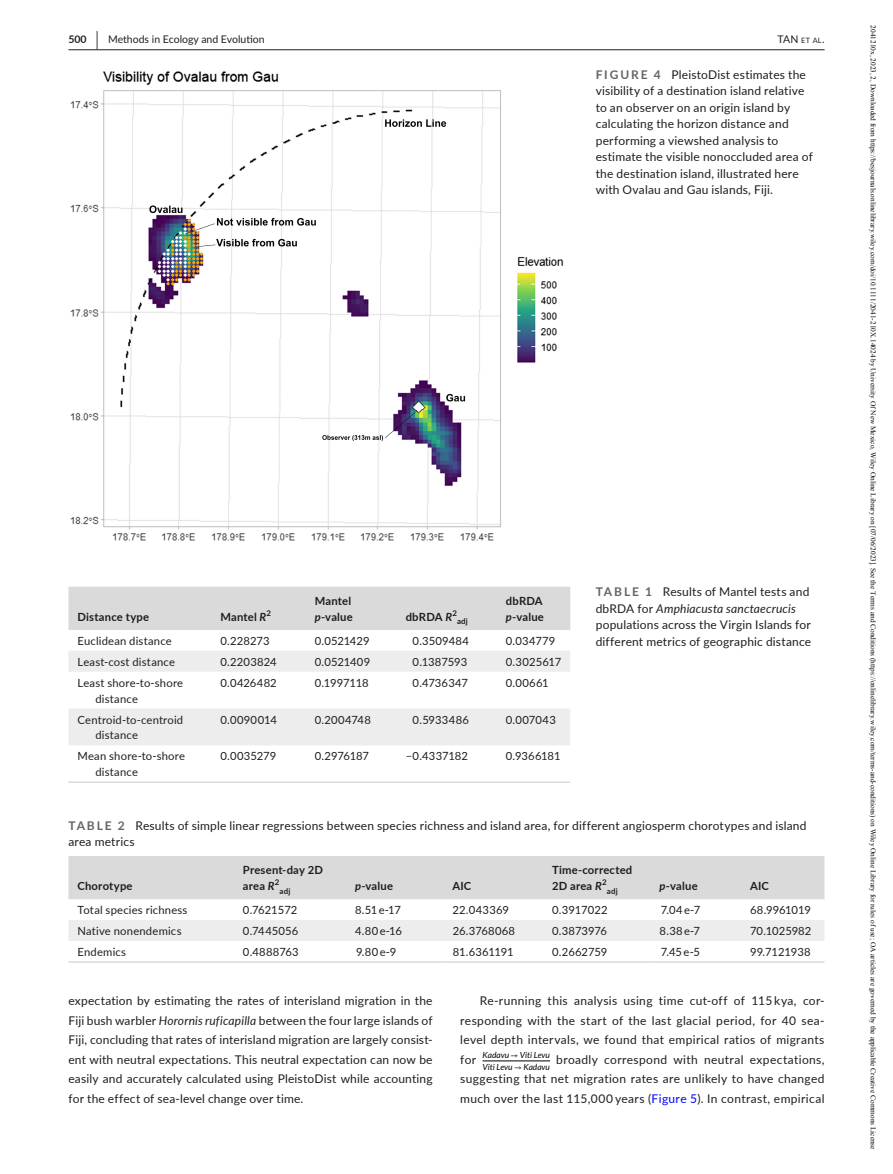
<style>
.page{position:relative;width:893px;height:1174px;background:#fff}
.page>*{position:absolute;margin:0;border:0;box-sizing:border-box;transform-origin:0 0}
.t1{font:12px/19.5px "Lato";letter-spacing:.015em;color:#1d1e1f;text-align:justify}
.t2{font:12px "Lato Regular 2";letter-spacing:.015em;color:#1d1e1f}
.t3{font:11.25px/15.8px "Lato";letter-spacing:.015em;color:#1d1e1f}
.t4{font:700 11.25px/15.8px "Lato";letter-spacing:.02em;color:#1d1e1f}
.t5{font:11.25px "Lato Regular 2";color:#1d1e1f}
.t6{font:11.25px "Lato";letter-spacing:-.005em;color:#1d1e1f}
.t7{font:11.25px "Lato";letter-spacing:-.01em;color:#1d1e1f}
.t8{font:11.25px "Lato";letter-spacing:-.015em;color:#1d1e1f}
.t9{font:10.5px "Lato Regular 3";color:#231f20}
.t10{font:10.5px "Lato";color:#1d1e1f}
.t11{font:700 10.5px "Lato";color:#1d1e1f}
.t12{font:8.4px/11.6px "Lato Italic 2";color:#000}
.t13{font:700 7.8px "Lato";letter-spacing:.025em;color:#1d1e1f}
.t14{font:7.8px "Lato Bold 2";color:#1d1e1f}
.t15{font:7.35px "Times New Roman";color:#000}
.s1{font-family:"Lato Bold 2";font-weight:400;font-size:19.5px}
.s2{font-size:7.35px}
.s3{font-family:"Lato";font-weight:700;color:#636464}
.s4{font-style:italic}
.s5{font-family:"Lato"}
.s6{font-family:"STIX Math Sans"}
.s7{font-family:"Lato";color:#00f}
</style>
<div class="page">
<hr style="left:68px;top:49px;width:756px;height:1px;background:#1d1e1f">
<hr style="left:483px;top:1060px;width:67px;height:1px;background:#000">
<img style="left:70px;top:71px;width:494px;height:470px">
<div style="left:68px;top:586px;width:502px;height:44px;background:#dadada"></div>
<svg style="left:69px;top:651px;width:501px;height:94px;fill:#ededed"></svg>
<hr style="left:68px;top:781px;width:143px;height:2px;background:#dadada">
<hr style="left:211px;top:781px;width:95px;height:2px;background:#dadada">
<hr style="left:306px;top:781px;width:91px;height:2px;background:#dadada">
<hr style="left:397px;top:781px;width:100px;height:2px;background:#dadada">
<hr style="left:497px;top:781px;width:73px;height:2px;background:#dadada">
<div style="left:68px;top:856px;width:756px;height:43px;background:#dadada"></div>
<div style="left:69px;top:920px;width:755px;height:21px;background:#ededed"></div>
<hr style="left:68px;top:961px;width:166px;height:1px;background:#dadada">
<hr style="left:234px;top:961px;width:112px;height:1px;background:#dadada">
<hr style="left:346px;top:961px;width:97px;height:1px;background:#dadada">
<hr style="left:443px;top:961px;width:100px;height:1px;background:#dadada">
<hr style="left:543px;top:961px;width:107px;height:1px;background:#dadada">
<hr style="left:650px;top:961px;width:91px;height:1px;background:#dadada">
<hr style="left:741px;top:961px;width:83px;height:1px;background:#dadada">
<p class="t11" style="left:68px;top:31px;width:31px">500 <span class="s1">|</span></p>
<p class="t9" style="left:108px;top:31px;width:158px">Methods in Ecology and Evolu on</p>
<p class="t10" style="left:777px;top:31px;width:49px">TAN <span class="s2">et al</span>.</p>
<p class="t2" style="left:596px;top:66px;width:212px"><span class="s3">FIGURE 4</span> PleistoDist estimates the</p>
<p class="t1" style="left:596px;top:82px;width:219px;line-height:16.5px;text-align:left">visibility of a destination island relative to an observer on an origin island by calculating the horizon distance and performing a viewshed analysis to estimate the visible nonoccluded area of the destination island, illustrated here with Ovalau and Gau islands, Fiji.</p>
<p class="t4" style="left:77px;top:608px;width:73px">Distance type</p>
<p class="t4" style="left:220px;top:608px;width:47px">Mantel <span class="s4">R</span></p>
<p class="t14" style="left:267px;top:607px;width:6px">2</p>
<p class="t4" style="left:315px;top:592px;width:40px">Mantel <span class="s4">p</span>-value</p>
<p class="t4" style="left:406px;top:608px;width:48px">dbRDA <span class="s4">R</span></p>
<p class="t14" style="left:452px;top:607px;width:6px">2</p>
<p class="t13" style="left:457px;top:616px;width:12px">adj</p>
<p class="t4" style="left:506px;top:592px;width:40px">dbRDA <span class="s4">p</span>-value</p>
<p class="t3" style="left:77px;top:632px;width:96px">Euclidean distance</p>
<p class="t3" style="left:220px;top:632px;width:51px">0.228273</p>
<p class="t6" style="left:315px;top:632px;width:56px">0.0521429</p>
<p class="t3" style="left:413px;top:632px;width:58px">0.3509484</p>
<p class="t3" style="left:506px;top:632px;width:51px">0.034779</p>
<p class="t3" style="left:77px;top:653px;width:99px">Least-cost distance</p>
<p class="t3" style="left:220px;top:653px;width:58px">0.2203824</p>
<p class="t3" style="left:315px;top:653px;width:57px">0.0521409</p>
<p class="t7" style="left:413px;top:653px;width:56px">0.1387593</p>
<p class="t3" style="left:506px;top:653px;width:57px">0.3025617</p>
<p class="t3" style="left:95px;top:674px;width:89px;text-indent:-18px">Least shore-to-shore distance</p>
<p class="t3" style="left:220px;top:674px;width:58px">0.0426482</p>
<p class="t7" style="left:315px;top:674px;width:55px">0.1997118</p>
<p class="t3" style="left:413px;top:674px;width:57px">0.4736347</p>
<p class="t3" style="left:506px;top:674px;width:44px">0.00661</p>
<p class="t3" style="left:95px;top:711px;width:89px;text-indent:-18px">Centroid-to-centroid distance</p>
<p class="t3" style="left:220px;top:711px;width:58px">0.0090014</p>
<p class="t3" style="left:315px;top:711px;width:58px">0.2004748</p>
<p class="t3" style="left:413px;top:711px;width:58px">0.5933486</p>
<p class="t3" style="left:506px;top:711px;width:52px">0.007043</p>
<p class="t3" style="left:95px;top:748px;width:91px;text-indent:-18px">Mean shore-to-shore distance</p>
<p class="t3" style="left:220px;top:748px;width:57px">0.0035279</p>
<p class="t6" style="left:315px;top:748px;width:56px">0.2976187</p>
<p class="t5" style="left:406px;top:748px;width:64px">−0.4337182</p>
<p class="t3" style="left:506px;top:748px;width:56px">0.9366181</p>
<p class="t2" style="left:596px;top:583px;width:215px"><span class="s3">TABLE 1</span> Results of Mantel tests and</p>
<p class="t1" style="left:596px;top:600px;width:217px;line-height:16.5px;text-align:left">dbRDA for <span class="s4">Amphiacusta sanctaecrucis </span>populations across the Virgin Islands for different metrics of geographic distance</p>
<p class="t2" style="left:68px;top:816px;width:740px"><span class="s3">TABLE 2</span> Results of simple linear regressions between species richness and island area, for different angiosperm chorotypes and island</p>
<p class="t1" style="left:68px;top:831px;width:68px">area metrics</p>
<p class="t4" style="left:77px;top:877px;width:57px">Chorotype</p>
<p class="t4" style="left:243px;top:861px;width:82px">Present-day 2D area <span class="s4">R</span></p>
<p class="t4" style="left:552px;top:861px;width:82px">Time-corrected<br>2D area <span class="s4">R</span></p>
<p class="t14" style="left:275px;top:876px;width:6px">2</p>
<p class="t14" style="left:602px;top:876px;width:6px">2</p>
<p class="t13" style="left:280px;top:885px;width:12px">adj</p>
<p class="t4" style="left:355px;top:877px;width:40px"><span class="s4">p</span>-value</p>
<p class="t4" style="left:452px;top:877px;width:21px">AIC</p>
<p class="t13" style="left:607px;top:885px;width:12px">adj</p>
<p class="t4" style="left:659px;top:877px;width:40px"><span class="s4">p</span>-value</p>
<p class="t4" style="left:750px;top:877px;width:21px">AIC</p>
<p class="t3" style="left:77px;top:901px;width:112px">Total species richness</p>
<p class="t6" style="left:243px;top:901px;width:56px">0.7621572</p>
<p class="t5" style="left:355px;top:901px;width:48px">8.51 e-17</p>
<p class="t3" style="left:452px;top:901px;width:58px">22.043369</p>
<p class="t3" style="left:552px;top:901px;width:57px">0.3917022</p>
<p class="t5" style="left:661px;top:901px;width:41px">7.04 e-7</p>
<p class="t8" style="left:750px;top:901px;width:62px">68.9961019</p>
<p class="t3" style="left:77px;top:922px;width:106px">Native nonendemics</p>
<p class="t3" style="left:243px;top:922px;width:57px">0.7445056</p>
<p class="t5" style="left:355px;top:923px;width:48px">4.80 e-16</p>
<p class="t3" style="left:453px;top:922px;width:64px">26.3768068</p>
<p class="t6" style="left:552px;top:923px;width:57px">0.3873976</p>
<p class="t5" style="left:660px;top:923px;width:42px">8.38 e-7</p>
<p class="t3" style="left:750px;top:922px;width:63px">70.1025982</p>
<p class="t3" style="left:77px;top:943px;width:50px">Endemics</p>
<p class="t3" style="left:243px;top:943px;width:57px">0.4888763</p>
<p class="t5" style="left:356px;top:944px;width:42px">9.80 e-9</p>
<p class="t7" style="left:453px;top:944px;width:63px">81.6361191</p>
<p class="t6" style="left:552px;top:944px;width:57px">0.2662759</p>
<p class="t5" style="left:661px;top:944px;width:41px">7.45 e-5</p>
<p class="t3" style="left:750px;top:943px;width:62px">99.7121938</p>
<p class="t1" style="left:68px;top:990px;width:366px">expectation by estimating the rates of interisland migration in the Fiji bush warbler <span class="s4">Horornis ruficapilla</span> between the four large islands of Fiji, concluding that rates of interisland migration are largely consist&shy;ent with neutral expectations. This neutral expectation can now be easily and accurately calculated using PleistoDist while accounting for the effect of sea-level change over time.</p>
<p class="t2" style="left:480px;top:992px;width:346px">Re-running this analysis using time cut-off of 115 kya, cor<span class="s5">-</span></p>
<p class="t1" style="left:460px;top:1010px;width:366px">responding with the start of the last glacial period, for 40 sea&shy;level depth intervals, we found that empirical ratios of migrants for</p>
<p class="t12" style="left:483px;top:1049px;width:69px">Kadavu <span class="s6">→</span> Viti Levu<br>Viti Levu <span class="s6">→</span> Kadavu</p>
<p class="t1" style="left:460px;top:1049px;width:366px;text-align:right">broadly correspond with neutral expectations,<br>suggesting that net migration rates are unlikely to have changed</p>
<p class="t2" style="left:460px;top:1090px;width:366px">much over the last 115,000 years (<span class="s7">Figure 5</span><span class="s5">). In contrast, empirical</span></p>
<p class="t15" style="left:878px;top:25px;width:1125px;rotate:90deg">2041210x, 2023, 2, Downloaded from https://besjournals.onlinelibrary.wiley.com/doi/10.1111/2041-210X.14024 by University Of New Mexico, Wiley Online Library on [07/06/2023]. See the Terms and Conditions (https://onlinelibrary.wiley.com/terms-and-conditions) on Wiley Online Library for rules of use; OA articles are governed by the applicable Creative Commons License</p>
</div>
